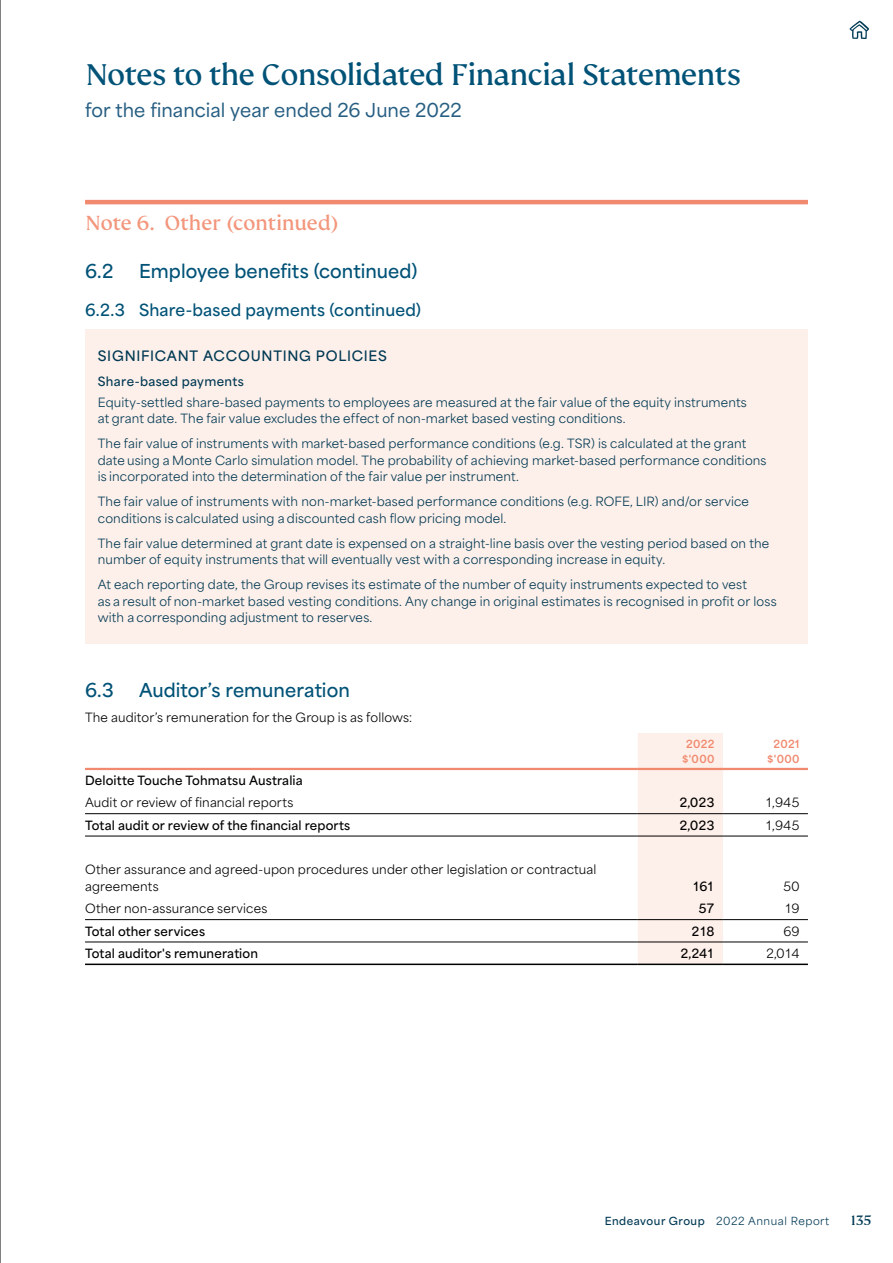
<style>
.page{position:relative;width:893px;height:1263px;background:#fff}
.page>*{position:absolute;margin:0;border:0;box-sizing:border-box;transform-origin:0 0}
.t1{font:33px "FS Kim";letter-spacing:-.02em;color:#005277}
.t2{font:22.5px "FS Kim";letter-spacing:-.005em;color:#f3967c}
.t3{font:700 18px "Area Normal";letter-spacing:.005em;color:#005277}
.t4{font:600 18px "Area Normal";color:#265e82}
.t5{font:700 15.75px "Area Normal";letter-spacing:.01em;color:#005277}
.t6{font:15px "FS Kim";color:#003954}
.t7{font:700 13.5px "Area Normal";letter-spacing:.055em;color:#003954}
.t8{font:12px/16.5px "Area Normal";letter-spacing:.01em;color:#003954}
.t9{font:12px/16.5px "Area Normal";letter-spacing:.01em;color:#000}
.t10{font:700 12px "Area Normal";letter-spacing:.01em;color:#000}
.t11{font:700 12px "Area Normal";letter-spacing:.03em;color:#003954}
.t12{font:10.5px "Area Normal";letter-spacing:.05em;color:#003954}
.t13{font:800 10.5px "Area Normal";letter-spacing:.03em;color:#f1896e}
.s1{font-weight:700}
</style>
<div class="page">
<div style="left:85px;top:329px;width:723px;height:314px;background:#fdefe9"></div>
<div style="left:638px;top:733px;width:85px;height:230px;background:#fdefe9"></div>
<hr style="left:85px;top:768px;width:553px;height:2px;background:#f1896e">
<hr style="left:638px;top:768px;width:85px;height:2px;background:#f1896e">
<hr style="left:723px;top:768px;width:85px;height:2px;background:#f1896e">
<hr style="left:85px;top:813px;width:553px;height:1px;background:#000">
<hr style="left:638px;top:813px;width:85px;height:1px;background:#000">
<hr style="left:723px;top:813px;width:85px;height:1px;background:#000">
<hr style="left:85px;top:836px;width:553px;height:1px;background:#000">
<hr style="left:638px;top:836px;width:85px;height:1px;background:#000">
<hr style="left:723px;top:836px;width:85px;height:1px;background:#000">
<hr style="left:85px;top:919px;width:553px;height:1px;background:#000">
<hr style="left:638px;top:919px;width:85px;height:1px;background:#000">
<hr style="left:723px;top:919px;width:85px;height:1px;background:#000">
<hr style="left:85px;top:941px;width:553px;height:1px;background:#000">
<hr style="left:638px;top:941px;width:85px;height:1px;background:#000">
<hr style="left:723px;top:941px;width:85px;height:1px;background:#000">
<hr style="left:85px;top:963px;width:553px;height:2px;background:#000">
<hr style="left:638px;top:963px;width:85px;height:2px;background:#000">
<hr style="left:723px;top:963px;width:85px;height:2px;background:#000">
<hr style="left:85px;top:200px;width:723px;height:4px;background:#f1896e">
<svg style="left:849px;top:20px;width:20px;height:19px"></svg>
<hr style="left:0;top:0;width:1px;height:1263px;background:#000">
<h1 class="t1" style="left:85px;top:56px;width:657px">Notes to the Consolidated Financial Statements</h1>
<h3 class="t4" style="left:85px;top:94px;width:378px">for the financial year ended 26 June 2022</h3>
<h2 class="t2" style="left:85px;top:210px;width:256px">Note 6. Other (continued)</h2>
<h3 class="t3" style="left:85px;top:255px;width:30px">6.2</h3>
<h3 class="t3" style="left:139px;top:255px;width:280px">Employee benefits (continued)</h3>
<h3 class="t5" style="left:85px;top:296px;width:338px">6.2.3 Share‑based payments (continued)</h3>
<p class="t7" style="left:98px;top:344px;width:290px">SIGNIFICANT ACCOUNTING POLICIES</p>
<p class="t11" style="left:98px;top:370px;width:148px">Share‑based payments</p>
<p class="t8" style="left:98px;top:392px;width:651px">Equity-settled share-based payments to employees are measured at the fair value of the equity instruments at grant date. The fair value excludes the effect of non-market based vesting conditions.</p>
<p class="t8" style="left:98px;top:434px;width:670px">The fair value of instruments with market-based performance conditions (e.g. TSR) is calculated at the grant date using a Monte Carlo simulation model. The probability of achieving market-based performance conditions is incorporated into the determination of the fair value per instrument.</p>
<p class="t8" style="left:98px;top:492px;width:653px">The fair value of instruments with non-market-based performance conditions (e.g. ROFE, LIR) and/or service conditions is calculated using a discounted cash flow pricing model.</p>
<p class="t8" style="left:98px;top:533px;width:673px">The fair value determined at grant date is expensed on a straight-line basis over the vesting period based on the number of equity instruments that will eventually vest with a corresponding increase in equity.</p>
<p class="t8" style="left:98px;top:575px;width:680px">At each reporting date, the Group revises its estimate of the number of equity instruments expected to vest<br>as a result of non-market based vesting conditions. Any change in original estimates is recognised in profit or loss with a corresponding adjustment to reserves.</p>
<h3 class="t3" style="left:85px;top:674px;width:30px">6.3</h3>
<h3 class="t3" style="left:139px;top:674px;width:212px">Auditor’s remuneration</h3>
<p class="t9" style="left:85px;top:708px;width:329px">The auditor’s remuneration for the Group is as follows:</p>
<p class="t13" style="left:686px;top:734px;width:30px">2022</p>
<p class="t13" style="left:774px;top:734px;width:27px">2021</p>
<p class="t13" style="left:682px;top:749px;width:34px">$'000</p>
<p class="t13" style="left:767px;top:749px;width:34px">$'000</p>
<p class="t10" style="left:85px;top:770px;width:219px">Deloitte Touche Tohmatsu Australia</p>
<p class="t9" style="left:85px;top:793px;width:210px">Audit or review of financial reports</p>
<p class="t10" style="left:679px;top:792px;width:36px">2,023</p>
<p class="t9" style="left:765px;top:793px;width:36px">1,945</p>
<p class="t10" style="left:85px;top:814px;width:267px">Total audit or review of the financial reports</p>
<p class="t10" style="left:679px;top:814px;width:36px">2,023</p>
<p class="t9" style="left:765px;top:815px;width:36px">1,945</p>
<p class="t9" style="left:85px;top:860px;width:513px">Other assurance and agreed-upon procedures under other legislation or contractual agreements</p>
<p class="t10" style="left:692px;top:875px;width:24px">161</p>
<p class="t9" style="left:783px;top:876px;width:18px">50</p>
<p class="t9" style="left:85px;top:899px;width:184px">Other non-assurance services</p>
<p class="t10" style="left:698px;top:898px;width:17px">57</p>
<p class="t9" style="left:784px;top:899px;width:17px">19</p>
<p class="t10" style="left:85px;top:920px;width:122px">Total other services</p>
<p class="t10" style="left:692px;top:920px;width:24px">218</p>
<p class="t9" style="left:783px;top:921px;width:18px">69</p>
<p class="t10" style="left:85px;top:943px;width:174px">Total auditor's remuneration</p>
<p class="t10" style="left:680px;top:943px;width:36px">2,241</p>
<p class="t9" style="left:766px;top:944px;width:35px">2,014</p>
<p class="t12" style="left:605px;top:1211px;width:226px"><span class="s1">Endeavour Group</span> 2022 Annual Report</p>
<p class="t6" style="left:851px;top:1212px;width:22px">135</p>
</div>
